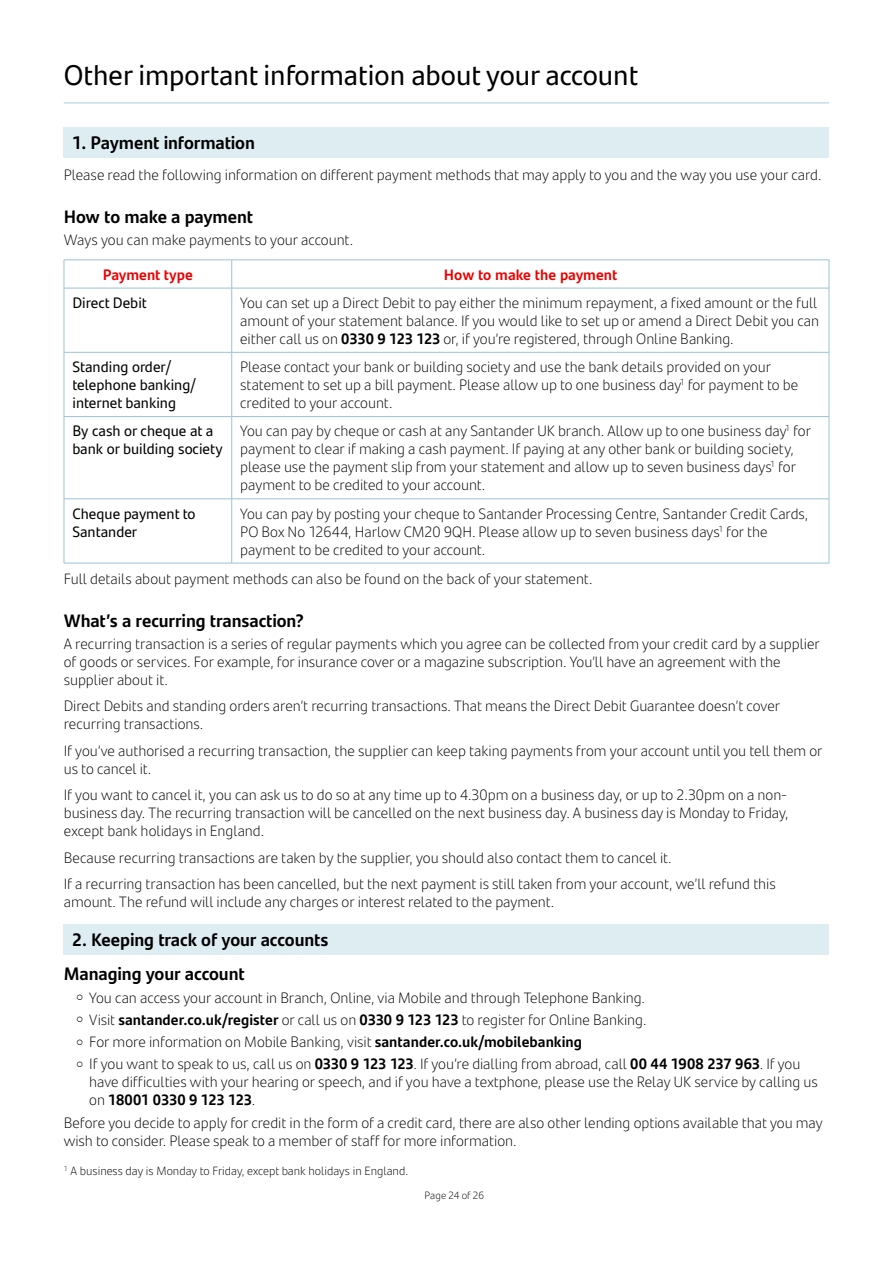
<style>
.page{position:relative;width:893px;height:1263px;background:#fff}
.page>*{position:absolute;margin:0;border:0;box-sizing:border-box;transform-origin:0 0}
.t1{font:28.5px "Santander Text";color:#000}
.t2{font:700 18px "Santander Text";letter-spacing:-.005em;color:#000}
.t3{font:300 15px/18px "Santander Text";color:#000}
.t4{font:15px/18px "Santander Text";color:#000}
.t5{font:700 15px "Santander Text";color:#ec0000}
.t6{font:300 12px "Santander Text";color:#000}
.t7{font:300 10.5px "Santander Text";letter-spacing:.005em;color:#000}
.s1{font-weight:700}
</style>
<div class="page">
<hr style="left:64px;top:102px;width:765px;height:2px;background:#c3dee7">
<div style="left:64px;top:127px;width:765px;height:31px;background:#deedf2"></div>
<div style="left:64px;top:924px;width:765px;height:31px;background:#deedf2"></div>
<svg style="left:231px;top:261px;width:1px;height:27px"></svg>
<hr style="left:64px;top:288px;width:168px;height:1px;background:#9bc3d3">
<hr style="left:232px;top:288px;width:597px;height:1px;background:#9bc3d3">
<hr style="left:231px;top:288px;width:1px;height:64px;background:#9bc3d3">
<hr style="left:231px;top:352px;width:1px;height:64px;background:#9bc3d3">
<hr style="left:231px;top:417px;width:1px;height:82px;background:#9bc3d3">
<hr style="left:231px;top:499px;width:1px;height:64px;background:#9bc3d3">
<hr style="left:64px;top:260px;width:168px;height:1px;background:#9bc3d3">
<svg style="left:64px;top:260px;width:1px;height:28px"></svg>
<hr style="left:232px;top:260px;width:597px;height:1px;background:#9bc3d3">
<svg style="left:829px;top:260px;width:1px;height:28px"></svg>
<hr style="left:64px;top:288px;width:1px;height:64px;background:#9bc3d3">
<hr style="left:829px;top:288px;width:1px;height:64px;background:#9bc3d3">
<hr style="left:64px;top:352px;width:168px;height:1px;background:#9bc3d3">
<hr style="left:64px;top:352px;width:1px;height:64px;background:#9bc3d3">
<hr style="left:232px;top:352px;width:597px;height:1px;background:#9bc3d3">
<hr style="left:829px;top:352px;width:1px;height:64px;background:#9bc3d3">
<hr style="left:64px;top:416px;width:168px;height:1px;background:#9bc3d3">
<hr style="left:64px;top:417px;width:1px;height:82px;background:#9bc3d3">
<hr style="left:232px;top:416px;width:597px;height:1px;background:#9bc3d3">
<hr style="left:829px;top:417px;width:1px;height:82px;background:#9bc3d3">
<hr style="left:64px;top:499px;width:168px;height:1px;background:#9bc3d3">
<hr style="left:64px;top:499px;width:1px;height:64px;background:#9bc3d3">
<hr style="left:232px;top:499px;width:597px;height:1px;background:#9bc3d3">
<hr style="left:829px;top:499px;width:1px;height:64px;background:#9bc3d3">
<hr style="left:64px;top:563px;width:168px;height:1px;background:#9bc3d3">
<hr style="left:232px;top:563px;width:597px;height:1px;background:#9bc3d3">
<h2 class="t1" style="left:64px;top:54px;width:576px">Other important information about your account</h2>
<h3 class="t2" style="left:72px;top:129px;width:184px">1. Payment information</h3>
<p class="t3" style="left:64px;top:165px;width:759px">Please read the following information on different payment methods that may apply to you and the way you use your card.</p>
<h4 class="t2" style="left:64px;top:202px;width:191px">How to make a payment</h4>
<p class="t3" style="left:64px;top:230px;width:291px">Ways you can make payments to your account.</p>
<p class="t5" style="left:103px;top:263px;width:92px">Payment type</p>
<p class="t5" style="left:444px;top:263px;width:175px">How to make the payment</p>
<p class="t4" style="left:72px;top:293px;width:76px">Direct Debit</p>
<p class="t3" style="left:240px;top:293px;width:580px">You can set up a Direct Debit to pay either the minimum repayment, a fixed amount or the full amount of your statement balance. If you would like to set up or amend a Direct Debit you can either call us on <span class="s1">0330 9 123 123</span> or, if you’re registered, through Online Banking.</p>
<p class="t4" style="left:72px;top:357px;width:125px">Standing order/ telephone banking/ internet banking</p>
<p class="t3" style="left:240px;top:357px;width:560px">Please contact your bank or building society and use the bank details provided on your statement to set up a bill payment. Please allow up to one business day<sup>1</sup> for payment to be credited to your account.</p>
<p class="t4" style="left:72px;top:421px;width:152px">By cash or cheque at a bank or building society</p>
<p class="t3" style="left:240px;top:421px;width:572px">You can pay by cheque or cash at any Santander UK branch. Allow up to one business day<sup>1</sup> for payment to clear if making a cash payment. If paying at any other bank or building society, please use the payment slip from your statement and allow up to seven business days<sup>1</sup> for payment to be credited to your account.</p>
<p class="t4" style="left:72px;top:504px;width:125px">Cheque payment to<br>Santander</p>
<p class="t3" style="left:240px;top:504px;width:570px">You can pay by posting your cheque to Santander Processing Centre, Santander Credit Cards,<br>PO Box No 12644, Harlow CM20 9QH. Please allow up to seven business days<sup>1</sup> for the payment to be credited to your account.</p>
<p class="t3" style="left:64px;top:569px;width:530px">Full details about payment methods can also be found on the back of your statement.</p>
<h4 class="t2" style="left:64px;top:606px;width:242px">What’s a recurring transaction?</h4>
<p class="t3" style="left:64px;top:634px;width:757px">A recurring transaction is a series of regular payments which you agree can be collected from your credit card by a supplier of goods or services. For example, for insurance cover or a magazine subscription. You’ll have an agreement with the supplier about it.</p>
<p class="t3" style="left:64px;top:696px;width:718px">Direct Debits and standing orders aren’t recurring transactions. That means the Direct Debit Guarantee doesn’t cover recurring transactions.</p>
<p class="t3" style="left:64px;top:741px;width:760px">If you’ve authorised a recurring transaction, the supplier can keep taking payments from your account until you tell them or us to cancel it.</p>
<p class="t3" style="left:64px;top:785px;width:726px;text-align:justify">If you want to cancel it, you can ask us to do so at any time up to 4.30pm on a business day, or up to 2.30pm on a non&shy;business day. The recurring transaction will be cancelled on the next business day. A business day is Monday to Friday, except bank holidays in England.</p>
<p class="t3" style="left:64px;top:848px;width:609px">Because recurring transactions are taken by the supplier, you should also contact them to cancel it.</p>
<p class="t3" style="left:64px;top:874px;width:713px">If a recurring transaction has been cancelled, but the next payment is still taken from your account, we’ll refund this amount. The refund will include any charges or interest related to the payment.</p>
<h3 class="t2" style="left:72px;top:926px;width:258px">2. Keeping track of your accounts</h3>
<h4 class="t2" style="left:64px;top:960px;width:183px">Managing your account</h4>
<p class="t3" style="left:77px;top:988px;width:570px">• You can access your account in Branch, Online, via Mobile and through Telephone Banking.</p>
<p class="t3" style="left:77px;top:1010px;width:572px">• Visit <span class="s1">santander.co.uk/register</span> or call us on <span class="s1">0330 9 123 123</span> to register for Online Banking.</p>
<p class="t3" style="left:77px;top:1032px;width:507px">• For more information on Mobile Banking, visit <span class="s1">santander.co.uk/mobilebanking</span></p>
<p class="t3" style="left:89px;top:1054px;width:730px;text-indent:-13px">• If you want to speak to us, call us on <span class="s1">0330 9 123 123</span>. If you’re dialling from abroad, call <span class="s1">00 44 1908 237 963</span>. If you have difficulties with your hearing or speech, and if you have a textphone, please use the Relay UK service by calling us on <span class="s1">18001 0330 9 123 123</span>.</p>
<p class="t3" style="left:64px;top:1113px;width:760px">Before you decide to apply for credit in the form of a credit card, there are also other lending options available that you may wish to consider. Please speak to a member of staff for more information.</p>
<p class="t6" style="left:64px;top:1162px;width:346px"><sup>1</sup> A business day is Monday to Friday, except bank holidays in England.</p>
<p class="t7" style="left:425px;top:1188px;width:61px">Page 24 of 26</p>
</div>
